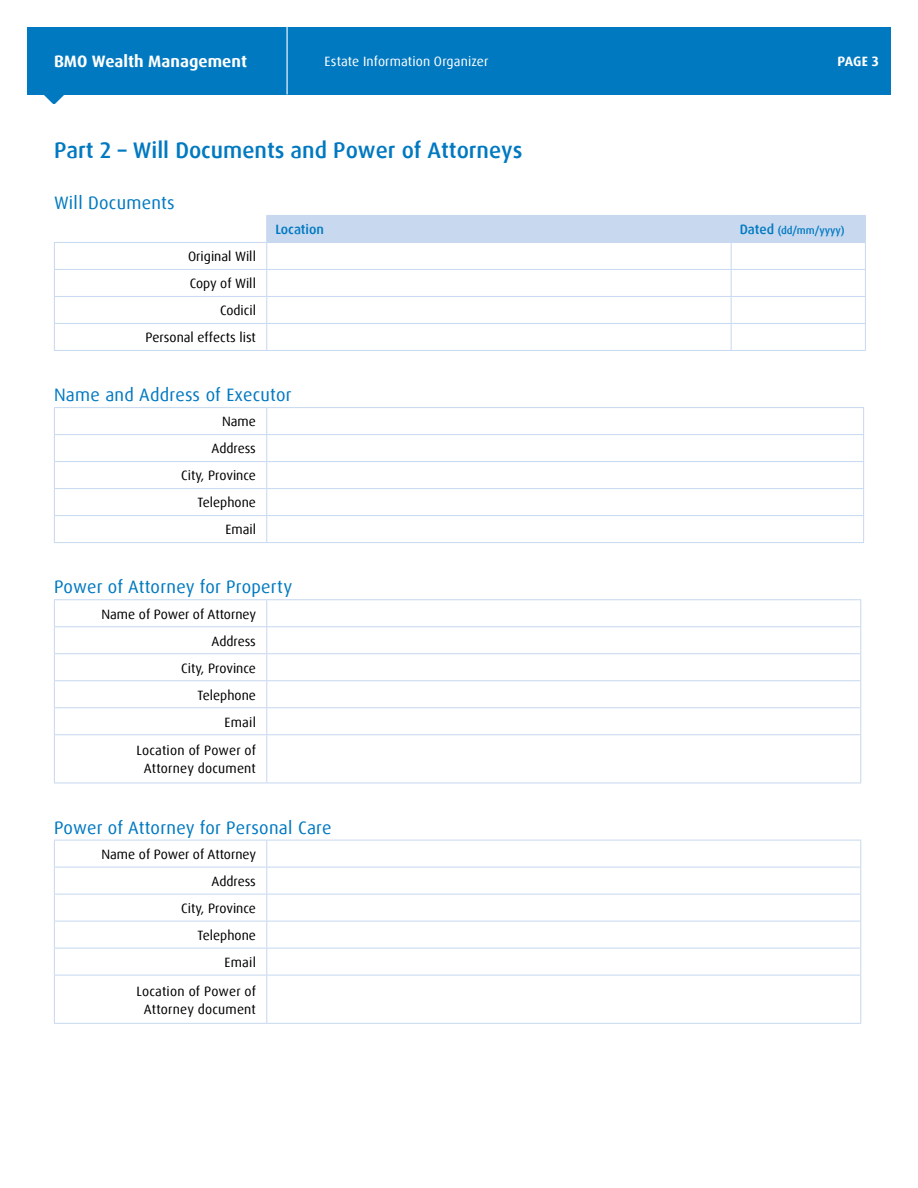
<style>
.page{position:relative;width:918px;height:1188px;background:#fff}
.page>*{position:absolute;margin:0;border:0;box-sizing:border-box;transform-origin:0 0}
.t1{font:500 22.5px "Dax Offc Pro";color:#0079c1}
.t2{font:18px "Dax Offc Pro";letter-spacing:.015em;color:#0079c1}
.t3{font:700 16.5px "Dax Offc Pro";color:#fff}
.t4{font:13.5px/27px "Dax Offc Pro";color:#000;text-align:right}
.t5{font:13.5px "Dax Offc Pro";letter-spacing:.01em;color:#fff}
.t6{font:500 13.5px "Dax Offc Pro";color:#0079c1}
.t7{font:700 13.5px "Dax Offc Pro";color:#fff}
.t8{font:500 10.5px "Dax Offc Pro";color:#0079c1}
.s1{font-size:13.5px}
</style>
<div class="page">
<div style="left:27px;top:27px;width:864px;height:67px;background:#0079c1"></div>
<svg style="left:43px;top:94px;width:22px;height:10px"></svg>
<hr style="left:287px;top:27px;width:1px;height:67px;background:#fff">
<hr style="left:54px;top:242px;width:213px;height:1px;background:#c7d8ef">
<hr style="left:54px;top:269px;width:213px;height:1px;background:#c7d8ef">
<hr style="left:54px;top:296px;width:213px;height:1px;background:#c7d8ef">
<hr style="left:54px;top:323px;width:213px;height:1px;background:#c7d8ef">
<svg style="left:54px;top:243px;width:1px;height:107px"></svg>
<hr style="left:54px;top:350px;width:213px;height:1px;background:#c7d8ef">
<hr style="left:267px;top:350px;width:464px;height:1px;background:#c7d8ef">
<hr style="left:731px;top:350px;width:135px;height:1px;background:#c7d8ef">
<svg style="left:266px;top:215px;width:600px;height:135px"></svg>
<hr style="left:54px;top:407px;width:213px;height:1px;background:#c7d8ef">
<hr style="left:267px;top:407px;width:597px;height:1px;background:#c7d8ef">
<hr style="left:54px;top:434px;width:213px;height:1px;background:#c7d8ef">
<hr style="left:267px;top:434px;width:597px;height:1px;background:#c7d8ef">
<hr style="left:54px;top:461px;width:213px;height:1px;background:#c7d8ef">
<hr style="left:267px;top:461px;width:597px;height:1px;background:#c7d8ef">
<hr style="left:54px;top:488px;width:213px;height:1px;background:#c7d8ef">
<hr style="left:267px;top:488px;width:597px;height:1px;background:#c7d8ef">
<hr style="left:54px;top:515px;width:213px;height:1px;background:#c7d8ef">
<svg style="left:54px;top:408px;width:1px;height:134px"></svg>
<hr style="left:267px;top:515px;width:597px;height:1px;background:#c7d8ef">
<svg style="left:266px;top:408px;width:1px;height:134px"></svg>
<svg style="left:863px;top:408px;width:1px;height:134px"></svg>
<hr style="left:54px;top:542px;width:213px;height:1px;background:#c7d8ef">
<hr style="left:267px;top:542px;width:597px;height:1px;background:#c7d8ef">
<hr style="left:54px;top:599px;width:213px;height:1px;background:#c7d8ef">
<hr style="left:267px;top:599px;width:594px;height:1px;background:#c7d8ef">
<hr style="left:54px;top:626px;width:213px;height:1px;background:#c7d8ef">
<hr style="left:267px;top:626px;width:594px;height:1px;background:#c7d8ef">
<hr style="left:54px;top:653px;width:213px;height:1px;background:#c7d8ef">
<hr style="left:267px;top:653px;width:594px;height:1px;background:#c7d8ef">
<hr style="left:54px;top:680px;width:213px;height:1px;background:#c7d8ef">
<hr style="left:267px;top:680px;width:594px;height:1px;background:#c7d8ef">
<hr style="left:54px;top:707px;width:213px;height:1px;background:#c7d8ef">
<svg style="left:54px;top:600px;width:1px;height:134px"></svg>
<hr style="left:267px;top:707px;width:594px;height:1px;background:#c7d8ef">
<svg style="left:266px;top:600px;width:1px;height:134px"></svg>
<svg style="left:860px;top:600px;width:1px;height:134px"></svg>
<hr style="left:54px;top:734px;width:213px;height:1px;background:#c7d8ef">
<hr style="left:54px;top:735px;width:1px;height:48px;background:#c7d8ef">
<hr style="left:267px;top:734px;width:594px;height:1px;background:#c7d8ef">
<hr style="left:266px;top:735px;width:1px;height:48px;background:#c7d8ef">
<hr style="left:860px;top:735px;width:1px;height:48px;background:#c7d8ef">
<hr style="left:54px;top:783px;width:213px;height:1px;background:#c7d8ef">
<hr style="left:267px;top:783px;width:594px;height:1px;background:#c7d8ef">
<hr style="left:54px;top:840px;width:213px;height:1px;background:#c7d8ef">
<hr style="left:267px;top:840px;width:594px;height:1px;background:#c7d8ef">
<hr style="left:54px;top:867px;width:213px;height:1px;background:#c7d8ef">
<hr style="left:267px;top:867px;width:594px;height:1px;background:#c7d8ef">
<hr style="left:54px;top:894px;width:213px;height:1px;background:#c7d8ef">
<hr style="left:267px;top:894px;width:594px;height:1px;background:#c7d8ef">
<hr style="left:54px;top:921px;width:213px;height:1px;background:#c7d8ef">
<hr style="left:267px;top:921px;width:594px;height:1px;background:#c7d8ef">
<hr style="left:54px;top:948px;width:213px;height:1px;background:#c7d8ef">
<svg style="left:54px;top:840px;width:1px;height:135px"></svg>
<hr style="left:267px;top:948px;width:594px;height:1px;background:#c7d8ef">
<svg style="left:266px;top:840px;width:1px;height:135px"></svg>
<svg style="left:860px;top:840px;width:1px;height:135px"></svg>
<hr style="left:54px;top:975px;width:213px;height:1px;background:#c7d8ef">
<hr style="left:54px;top:975px;width:1px;height:48px;background:#c7d8ef">
<hr style="left:267px;top:975px;width:594px;height:1px;background:#c7d8ef">
<hr style="left:266px;top:975px;width:1px;height:48px;background:#c7d8ef">
<hr style="left:860px;top:975px;width:1px;height:48px;background:#c7d8ef">
<hr style="left:54px;top:1023px;width:213px;height:1px;background:#c7d8ef">
<hr style="left:267px;top:1023px;width:594px;height:1px;background:#c7d8ef">
<p class="t3" style="left:54px;top:51px;width:195px">BMO Wealth Management</p>
<p class="t5" style="left:325px;top:53px;width:165px">Estate Information Organizer</p>
<p class="t7" style="left:837px;top:53px;width:43px">PAGE 3</p>
<h1 class="t1" style="left:54px;top:136px;width:470px">Part 2 – Will Documents and Power of Attorneys</h1>
<h2 class="t2" style="left:54px;top:191px;width:122px">Will Documents</h2>
<p class="t6" style="left:275px;top:221px;width:50px">Location</p>
<p class="t8" style="left:740px;top:224px;width:106px"><span class="s1">Dated</span> (dd/mm/yyyy)</p>
<p class="t4" style="left:146px;top:243px;width:112px">Original Will<br>Copy of Will<br>Codicil<br>Personal effects list</p>
<h2 class="t2" style="left:54px;top:383px;width:239px">Name and Address of Executor</h2>
<p class="t4" style="left:181px;top:408px;width:76px">Name<br>Address<br>City, Province<br>Telephone<br>Email</p>
<h2 class="t2" style="left:54px;top:576px;width:240px">Power of Attorney for Property</h2>
<p class="t4" style="left:101px;top:600px;width:156px">Name of Power of Attorney<br>Address<br>City, Province<br>Telephone<br>Email</p>
<p class="t4" style="left:137px;top:742px;width:121px;line-height:18px;text-align:center">Location of Power of<br>Attorney document</p>
<h2 class="t2" style="left:54px;top:816px;width:279px">Power of Attorney for Personal Care</h2>
<p class="t4" style="left:101px;top:841px;width:156px">Name of Power of Attorney<br>Address<br>City, Province<br>Telephone<br>Email</p>
<p class="t4" style="left:137px;top:982px;width:121px;line-height:18px;text-align:center">Location of Power of<br>Attorney document</p>
</div>
